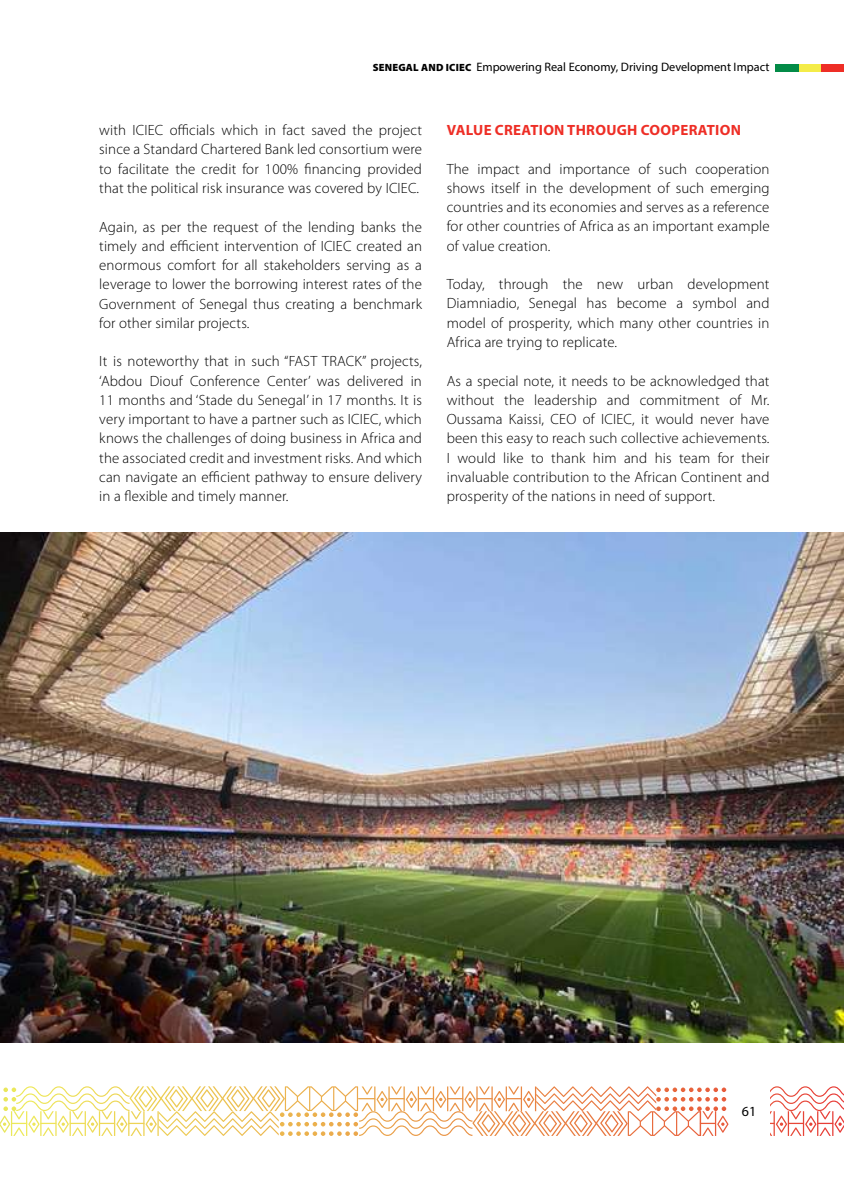
<style>
.page{position:relative;width:844px;height:1191px;background:#fff}
.page>*{position:absolute;margin:0;border:0;box-sizing:border-box;transform-origin:0 0}
.t1{font:300 14.88px/19.2px "Myriad Pro";letter-spacing:.01em;color:#000;text-align:justify}
.t2{font:700 14.88px "Myriad Pro";letter-spacing:-.01em;color:#ee2e26}
.t3{font:14px "Myriad Pro";color:#000}
.t4{font:12.25px "Myriad Pro";color:#000}
.s1{font-weight:900;font-size:10.5px}
</style>
<div class="page">
<svg style="left:0;top:1086px;width:843px;height:50px"></svg>
<div style="left:728px;top:1067px;width:41px;height:87px;background:#fff"></div>
<div style="left:798px;top:64px;width:22px;height:7px;background:#f4ec48"></div>
<div style="left:775px;top:64px;width:23px;height:7px;background:#038b47"></div>
<div style="left:820px;top:64px;width:23px;height:7px;background:#ee2e26"></div>
<img style="left:0;top:532px;width:843px;height:510px">
<p class="t4" style="left:372px;top:59px;width:398px"><span class="s1">SENEGAL AN D ICIEC</span> Empowering Real Economy, Driving Development Impact</p>
<p class="t1" style="left:99px;top:121px;width:324px">with ICIEC officials which in fact saved the project since a Standard Chartered Bank led consortium were to facilitate the credit for 100% financing provided that the political risk insurance was covered by ICIEC.</p>
<p class="t1" style="left:99px;top:217px;width:324px">Again, as per the request of the lending banks the timely and efficient intervention of ICIEC created an enormous comfort for all stakeholders serving as a leverage to lower the borrowing interest rates of the Government of Senegal thus creating a benchmark for other similar projects.</p>
<p class="t1" style="left:99px;top:352px;width:324px">It is noteworthy that in such “FAST TRACK” projects, ‘Abdou Diouf Conference Center’ was delivered in 11 months and ‘Stade du Senegal’ in 17 months. It is very important to have a partner such as ICIEC, which knows the challenges of doing business in Africa and the associated credit and investment risks. And which can navigate an efficient pathway to ensure delivery in a flexible and timely manner.</p>
<p class="t2" style="left:446px;top:120px;width:67px">VALUE CREATION</p>
<p class="t2" style="left:567px;top:120px;width:11px">THROUGH</p>
<p class="t2" style="left:640px;top:120px;width:19px">COOPERATION</p>
<p class="t1" style="left:446px;top:159px;width:324px">The impact and importance of such cooperation shows itself in the development of such emerging countries and its economies and serves as a reference for other countries of Africa as an important example of value creation.</p>
<p class="t1" style="left:446px;top:275px;width:324px">Today, through the new urban development Diamniadio, Senegal has become a symbol and model of prosperity, which many other countries in Africa are trying to replicate.</p>
<p class="t1" style="left:446px;top:371px;width:324px">As a special note, it needs to be acknowledged that without the leadership and commitment of Mr.<br>Oussama Kaissi, CEO of ICIEC, it would never have been this easy to reach such collective achievements.<br>I would like to thank him and his team for their invaluable contribution to the African Continent and prosperity of the nations in need of support.</p>
<p class="t3" style="left:741px;top:1103px;width:16px">61</p>
</div>
